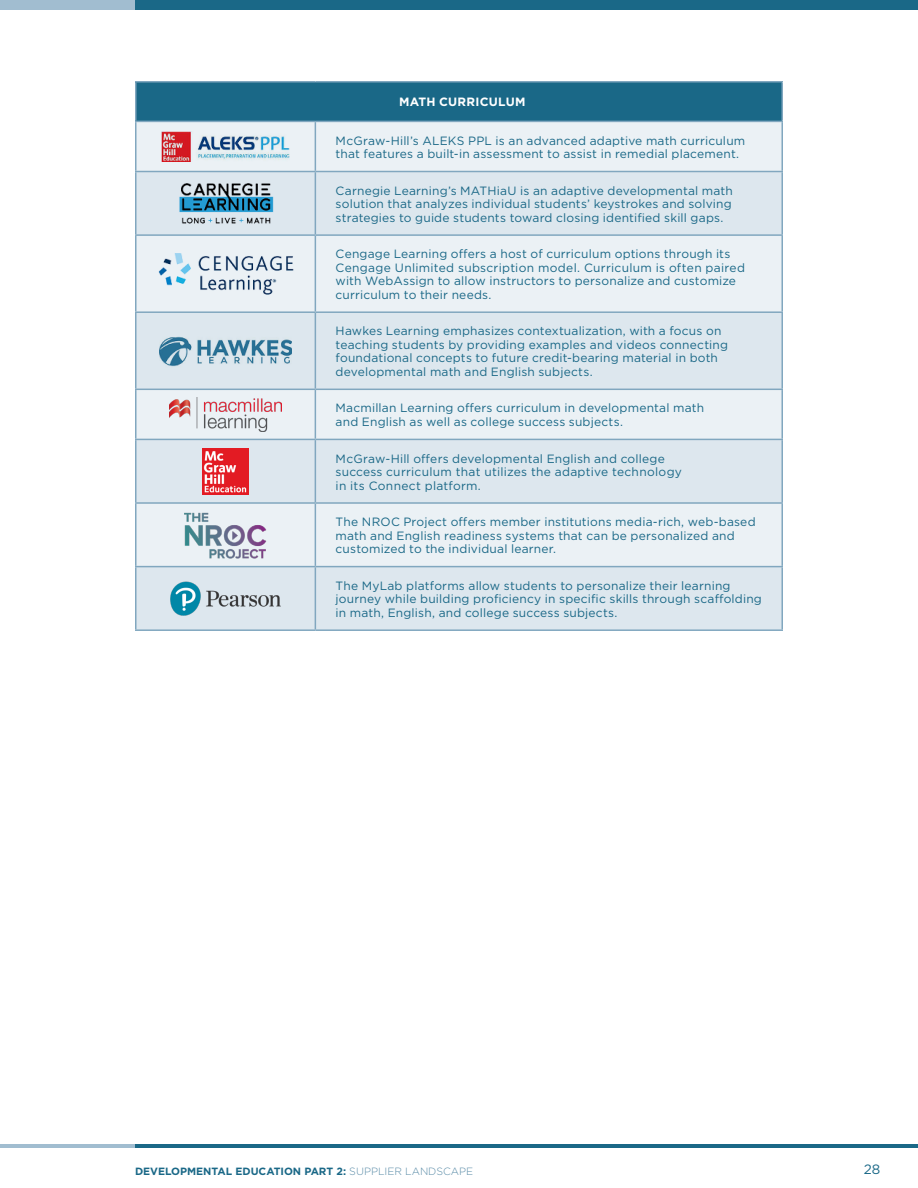
<style>
.page{position:relative;width:918px;height:1188px;background:#fff}
.page>*{position:absolute;margin:0;border:0;box-sizing:border-box;transform-origin:0 0}
.t1{font:13.5px "Gotham";color:#1a6887}
.t2{font:12px/13.5px "Gotham";letter-spacing:.015em;color:#1a6887}
.t3{font:700 12px "Gotham";letter-spacing:.02em;color:#fff}
.t4{font:700 10.5px "Gotham";color:#1a6887}
.s1{font-weight:300;color:#598ba7}
</style>
<div class="page">
<hr style="left:135px;top:1144px;width:783px;height:4px;background:#1a6887">
<hr style="left:0;top:1144px;width:135px;height:4px;background:#a1bdd0">
<div style="left:135px;top:0;width:783px;height:9px;background:#1a6887"></div>
<div style="left:0;top:0;width:135px;height:9px;background:#a1bdd0"></div>
<div style="left:136px;top:82px;width:646px;height:39px;background:#1a6887"></div>
<div style="left:136px;top:122px;width:646px;height:49px;background:#ebf1f5"></div>
<svg style="left:136px;top:172px;width:646px;height:457px;background:#e1eaf0"></svg>
<hr style="left:135px;top:81px;width:180px;height:1px;background:#81a7bf">
<hr style="left:135px;top:83px;width:1px;height:38px;background:#81a7bf">
<hr style="left:315px;top:81px;width:468px;height:1px;background:#81a7bf">
<hr style="left:782px;top:83px;width:1px;height:38px;background:#81a7bf">
<hr style="left:135px;top:121px;width:180px;height:1px;background:#81a7bf">
<hr style="left:315px;top:121px;width:468px;height:1px;background:#81a7bf">
<hr style="left:135px;top:122px;width:1px;height:49px;background:#81a7bf">
<hr style="left:135px;top:234px;width:180px;height:2px;background:#81a7bf">
<hr style="left:135px;top:236px;width:1px;height:75px;background:#81a7bf">
<hr style="left:135px;top:389px;width:180px;height:1px;background:#81a7bf">
<hr style="left:135px;top:439px;width:180px;height:1px;background:#81a7bf">
<hr style="left:135px;top:502px;width:180px;height:2px;background:#81a7bf">
<hr style="left:135px;top:566px;width:180px;height:1px;background:#81a7bf">
<hr style="left:135px;top:629px;width:180px;height:2px;background:#81a7bf">
<hr style="left:315px;top:122px;width:1px;height:49px;background:#81a7bf">
<hr style="left:782px;top:122px;width:1px;height:49px;background:#81a7bf">
<hr style="left:315px;top:234px;width:468px;height:2px;background:#81a7bf">
<hr style="left:315px;top:236px;width:1px;height:75px;background:#81a7bf">
<hr style="left:782px;top:236px;width:1px;height:75px;background:#81a7bf">
<hr style="left:315px;top:389px;width:468px;height:1px;background:#81a7bf">
<hr style="left:315px;top:439px;width:468px;height:1px;background:#81a7bf">
<hr style="left:315px;top:502px;width:468px;height:2px;background:#81a7bf">
<hr style="left:315px;top:566px;width:468px;height:1px;background:#81a7bf">
<hr style="left:315px;top:629px;width:468px;height:2px;background:#81a7bf">
<hr style="left:135px;top:171px;width:180px;height:1px;background:#81a7bf">
<hr style="left:135px;top:172px;width:1px;height:62px;background:#81a7bf">
<hr style="left:135px;top:311px;width:180px;height:2px;background:#81a7bf">
<hr style="left:135px;top:313px;width:1px;height:76px;background:#81a7bf">
<hr style="left:135px;top:390px;width:1px;height:49px;background:#81a7bf">
<hr style="left:135px;top:440px;width:1px;height:62px;background:#81a7bf">
<hr style="left:135px;top:504px;width:1px;height:62px;background:#81a7bf">
<hr style="left:135px;top:567px;width:1px;height:62px;background:#81a7bf">
<hr style="left:315px;top:171px;width:468px;height:1px;background:#81a7bf">
<hr style="left:315px;top:172px;width:1px;height:62px;background:#81a7bf">
<hr style="left:782px;top:172px;width:1px;height:62px;background:#81a7bf">
<hr style="left:315px;top:311px;width:468px;height:2px;background:#81a7bf">
<hr style="left:315px;top:313px;width:1px;height:76px;background:#81a7bf">
<hr style="left:782px;top:313px;width:1px;height:76px;background:#81a7bf">
<hr style="left:315px;top:390px;width:1px;height:49px;background:#81a7bf">
<hr style="left:782px;top:390px;width:1px;height:49px;background:#81a7bf">
<hr style="left:315px;top:440px;width:1px;height:62px;background:#81a7bf">
<hr style="left:782px;top:440px;width:1px;height:62px;background:#81a7bf">
<hr style="left:315px;top:504px;width:1px;height:62px;background:#81a7bf">
<hr style="left:782px;top:504px;width:1px;height:62px;background:#81a7bf">
<hr style="left:315px;top:567px;width:1px;height:62px;background:#81a7bf">
<hr style="left:782px;top:567px;width:1px;height:62px;background:#81a7bf">
<img style="left:162px;top:132px;width:127px;height:29px">
<img style="left:160px;top:172px;width:131px;height:62px">
<img style="left:143px;top:238px;width:165px;height:72px">
<img style="left:160px;top:330px;width:132px;height:41px">
<img style="left:170px;top:397px;width:111px;height:34px">
<img style="left:203px;top:448px;width:45px;height:46px">
<img style="left:181px;top:510px;width:90px;height:49px">
<img style="left:155px;top:567px;width:141px;height:62px">
<p class="t3" style="left:399px;top:94px;width:128px">MATH CURRICULUM</p>
<p class="t2" style="left:336px;top:133px;width:411px">McGraw-Hill’s ALEKS PPL is an advanced adaptive math curriculum that features a built-in assessment to assist in remedial placement.</p>
<p class="t2" style="left:336px;top:183px;width:399px;text-align:justify">Carnegie Learning’s MATHiaU is an adaptive developmental math solution that analyzes individual students’ keystrokes and solving strategies to guide students toward closing identified skill gaps.</p>
<p class="t2" style="left:336px;top:247px;width:411px">Cengage Learning offers a host of curriculum options through its Cengage Unlimited subscription model. Curriculum is often paired with WebAssign to allow instructors to personalize and customize curriculum to their needs.</p>
<p class="t2" style="left:336px;top:324px;width:394px">Hawkes Learning emphasizes contextualization, with a focus on teaching students by providing examples and videos connecting foundational concepts to future credit-bearing material in both developmental math and English subjects.</p>
<p class="t2" style="left:336px;top:401px;width:370px">Macmillan Learning offers curriculum in developmental math and English as well as college success subjects.</p>
<p class="t2" style="left:336px;top:451px;width:348px">McGraw-Hill offers developmental English and college success curriculum that utilizes the adaptive technology in its Connect platform.</p>
<p class="t2" style="left:336px;top:515px;width:422px">The NROC Project offers member institutions media-rich, web-based math and English readiness systems that can be personalized and customized to the individual learner.</p>
<p class="t2" style="left:336px;top:578px;width:428px">The MyLab platforms allow students to personalize their learning journey while building proficiency in specific skills through scaffolding in math, English, and college success subjects.</p>
<p class="t4" style="left:135px;top:1164px;width:340px">DEVELOPMENTAL EDUCATION PART 2: <span class="s1">SUPPLIER LANDSCAPE</span></p>
<p class="t1" style="left:864px;top:1160px;width:18px">28</p>
</div>
